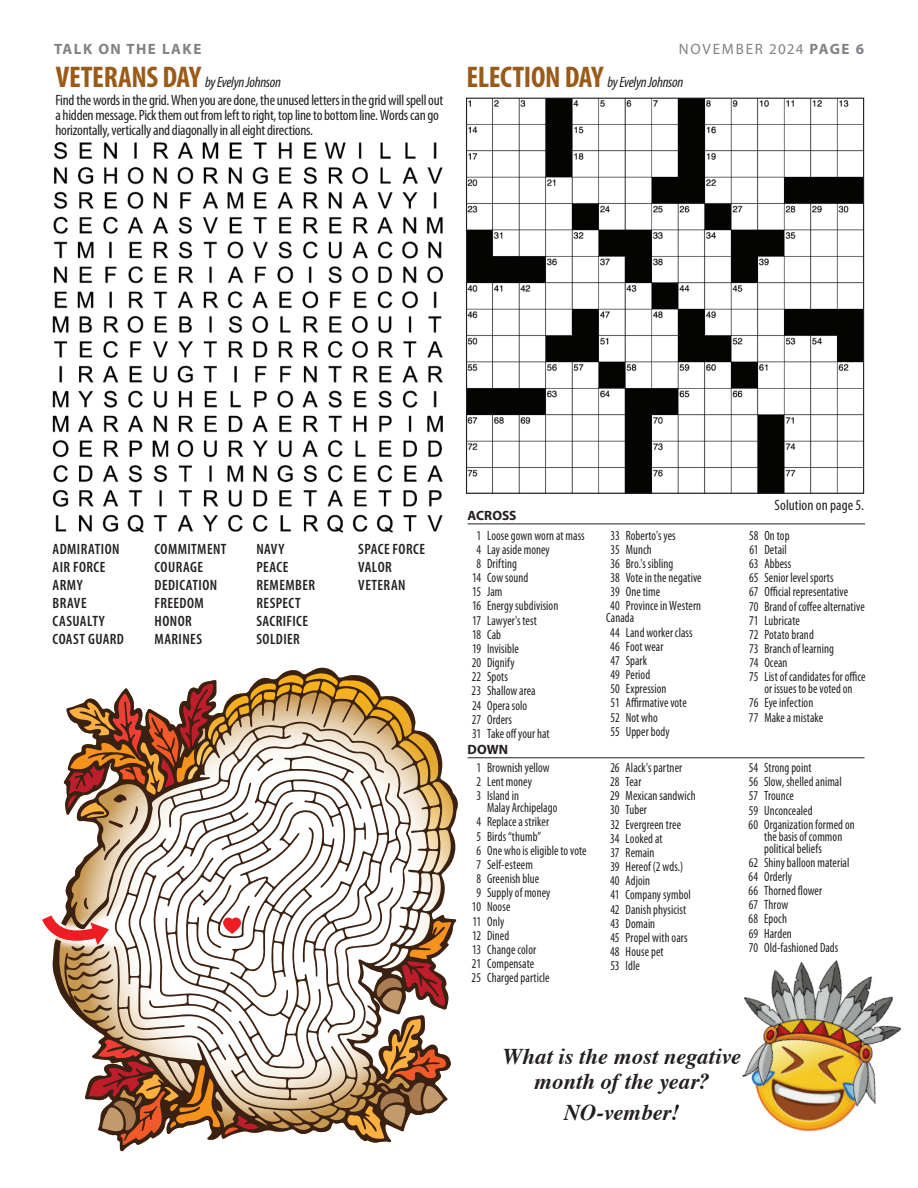
<style>
.page{position:relative;width:918px;height:1188px;background:#fff}
.page>*{position:absolute;margin:0;border:0;box-sizing:border-box;transform-origin:0 0}
.t1{font:italic 700 22.5px/24.6px "Times";color:#231f20;text-align:center}
.t2{font:condensed 15px/15px "Myriad Pro";letter-spacing:-.015em;color:#231f20}
.t3{font:600 condensed 15px/18px "Myriad Pro";letter-spacing:.03em;color:#231f20}
.t4{font:italic condensed 15px "Myriad Pro";letter-spacing:-.02em;color:#231f20}
.t5{font:15px "Myriad Pro";letter-spacing:.115em;color:#808285}
.t6{font:condensed 15px "Myriad Pro";letter-spacing:.005em;color:#231f20}
.t7{font:700 15px "Myriad Pro";letter-spacing:.1em;color:#808285}
.t8{font:condensed 13.5px/14.1px "Myriad Pro";letter-spacing:.005em;color:#231f20;scale:.9 1}
.t9{font:700 13.5px "Myriad Pro";color:#231f20}
.s1{font-weight:700}
.s2{font-weight:700;font-style:normal;font-size:30px;color:#995b19}
</style>
<div class="page">
<img style="left:468px;top:100px;width:394px;height:392px">
<div style="left:466px;top:98px;width:398px;height:396px;border:1px solid #231f20"></div>
<img style="left:53px;top:142px;width:391px;height:390px">
<hr style="left:468px;top:524px;width:397px;height:1px;background:#231f20">
<hr style="left:468px;top:758px;width:397px;height:1px;background:#231f20">
<svg style="left:52px;top:667px;width:406px;height:485px"></svg>
<svg style="left:67px;top:964px;width:45px;height:17px"></svg>
<svg style="left:74px;top:993px;width:38px;height:21px"></svg>
<svg style="left:84px;top:898px;width:5px;height:11px"></svg>
<svg style="left:346px;top:919px;width:107px;height:222px"></svg>
<svg style="left:63px;top:670px;width:251px;height:197px"></svg>
<svg style="left:223px;top:918px;width:18px;height:16px"></svg>
<svg style="left:42px;top:915px;width:67px;height:36px"></svg>
<img style="left:742px;top:960px;width:159px;height:172px">
<p class="t7" style="left:54px;top:39px;width:149px">TALK ON THE LAKE</p>
<p class="t5" style="left:679px;top:40px;width:187px">NOVEMBER 2024 <span class="s1">PAGE 6</span></p>
<p class="t4" style="left:56px;top:73px;width:227px"><span class="s2">VETERANS DAY</span> by Evelyn Johnson</p>
<p class="t4" style="left:466px;top:73px;width:218px"><span class="s2">ELECTION DAY</span> by Evelyn Johnson</p>
<p class="t2" style="left:55px;top:93px;width:390px">Find the words in the grid. When you are done, the unused letters in the grid will spell out a hidden message. Pick them out from left to right, top line to bottom line. Words can go horizontally, vertically and diagonally in all eight directions.</p>
<p class="t3" style="left:53px;top:540px;width:73px">ADMIRATION<br>AIR FORCE<br>ARMY<br>BRAVE<br>CASUALTY<br>COAST GUARD</p>
<p class="t3" style="left:155px;top:540px;width:73px">COMMITMENT<br>COURAGE<br>DEDICATION<br>FREEDOM<br>HONOR<br>MARINES</p>
<p class="t3" style="left:256px;top:540px;width:60px">NAVY<br>PEACE<br>REMEMBER<br>RESPECT<br>SACRIFICE<br>SOLDIER</p>
<p class="t3" style="left:358px;top:540px;width:68px">SPACE FORCE<br>VALOR<br>VETERAN</p>
<p class="t9" style="left:468px;top:507px;width:50px">ACROSS</p>
<p class="t8" style="left:476px;top:528px;width:122px">1 Loose gown worn at mass</p>
<p class="t8" style="left:476px;top:542px;width:83px">4 Lay aside money</p>
<p class="t8" style="left:476px;top:556px;width:46px">8 Drifting</p>
<p class="t8" style="left:472px;top:570px;width:64px">14 Cow sound</p>
<p class="t8" style="left:472px;top:585px;width:35px">15 Jam</p>
<p class="t8" style="left:472px;top:599px;width:97px">16 Energy subdivision</p>
<p class="t8" style="left:472px;top:613px;width:73px">17 Lawyer's test</p>
<p class="t8" style="left:472px;top:627px;width:34px">18 Cab</p>
<p class="t8" style="left:472px;top:641px;width:53px">19 Invisible</p>
<p class="t8" style="left:472px;top:655px;width:49px">20 Dignify</p>
<p class="t8" style="left:472px;top:670px;width:42px">22 Spots</p>
<p class="t8" style="left:472px;top:684px;width:73px">23 Shallow area</p>
<p class="t8" style="left:472px;top:698px;width:63px">24 Opera solo</p>
<p class="t8" style="left:472px;top:712px;width:46px">27 Orders</p>
<p class="t8" style="left:472px;top:726px;width:88px">31 Take off your hat</p>
<p class="t9" style="left:468px;top:741px;width:42px">DOWN</p>
<p class="t8" style="left:610px;top:528px;width:103px">33 Roberto's yes<br>35 Munch<br>36 Bro.'s sibling<br>38 Vote in the negative<br>39 One time<br>40 Province in Western</p>
<p class="t8" style="left:606px;top:611px;width:98px">Canada<br>44 Land worker class<br>46 Foot wear<br>47 Spark<br>49 Period<br>50 Expression<br>51 Affirmative vote<br>52 Not who<br>55 Upper body</p>
<p class="t6" style="left:775px;top:496px;width:91px">Solution on page 5.</p>
<p class="t8" style="left:749px;top:528px;width:131px">58 On top<br>61 Detail<br>63 Abbess<br>65 Senior level sports<br>67 Official representative<br>70 Brand of coffee alternative<br>71 Lubricate<br>72 Potato brand<br>73 Branch of learning<br>74 Ocean<br>75 List of candidates for office</p>
<p class="t8" style="left:749px;top:682px;width:117px;text-indent:15px">or issues to be voted on<br>76 Eye infection<br>77 Make a mistake</p>
<p class="t8" style="left:476px;top:760px;width:83px">1 Brownish yellow<br>2 Lent money<br>3 Island in</p>
<p class="t8" style="left:487px;top:801px;width:79px">Malay Archipelago</p>
<p class="t8" style="left:476px;top:815px;width:82px">4 Replace a striker</p>
<p class="t8" style="left:476px;top:829px;width:74px">5 Birds “thumb”</p>
<p class="t8" style="left:476px;top:843px;width:124px">6 One who is eligible to vote</p>
<p class="t8" style="left:476px;top:857px;width:64px">7 Self-esteem</p>
<p class="t8" style="left:476px;top:871px;width:71px">8 Greenish blue</p>
<p class="t8" style="left:476px;top:886px;width:84px">9 Supply of money</p>
<p class="t8" style="left:472px;top:900px;width:44px">10 Noose</p>
<p class="t8" style="left:472px;top:914px;width:37px">11 Only</p>
<p class="t8" style="left:472px;top:928px;width:43px">12 Dined</p>
<p class="t8" style="left:472px;top:942px;width:73px">13 Change color</p>
<p class="t8" style="left:472px;top:956px;width:71px">21 Compensate</p>
<p class="t8" style="left:472px;top:971px;width:88px">25 Charged particle</p>
<p class="t8" style="left:610px;top:760px;width:97px">26 Alack's partner<br>28 Tear<br>29 Mexican sandwich<br>30 Tuber<br>32 Evergreen tree<br>34 Looked at<br>37 Remain<br>39 Hereof (2 wds.)<br>40 Adjoin<br>41 Company symbol<br>42 Danish physicist<br>43 Domain<br>45 Propel with oars<br>48 House pet<br>53 Idle</p>
<p class="t8" style="left:749px;top:760px;width:119px">54 Strong point<br>56 Slow, shelled animal<br>57 Trounce<br>59 Unconcealed<br>60 Organization formed on</p>
<p class="t8" style="left:764px;top:830px;width:88px;line-height:12px">the basis of common political beliefs</p>
<p class="t8" style="left:749px;top:855px;width:114px">62 Shiny balloon material<br>64 Orderly<br>66 Thorned flower<br>67 Throw<br>68 Epoch<br>69 Harden<br>70 Old-fashioned Dads</p>
<h1 class="t1" style="left:503px;top:1043px;width:240px">What is the most negative month of the year?</h1>
<h1 class="t1" style="left:564px;top:1099px;width:117px">NO-vember!</h1>
</div>
